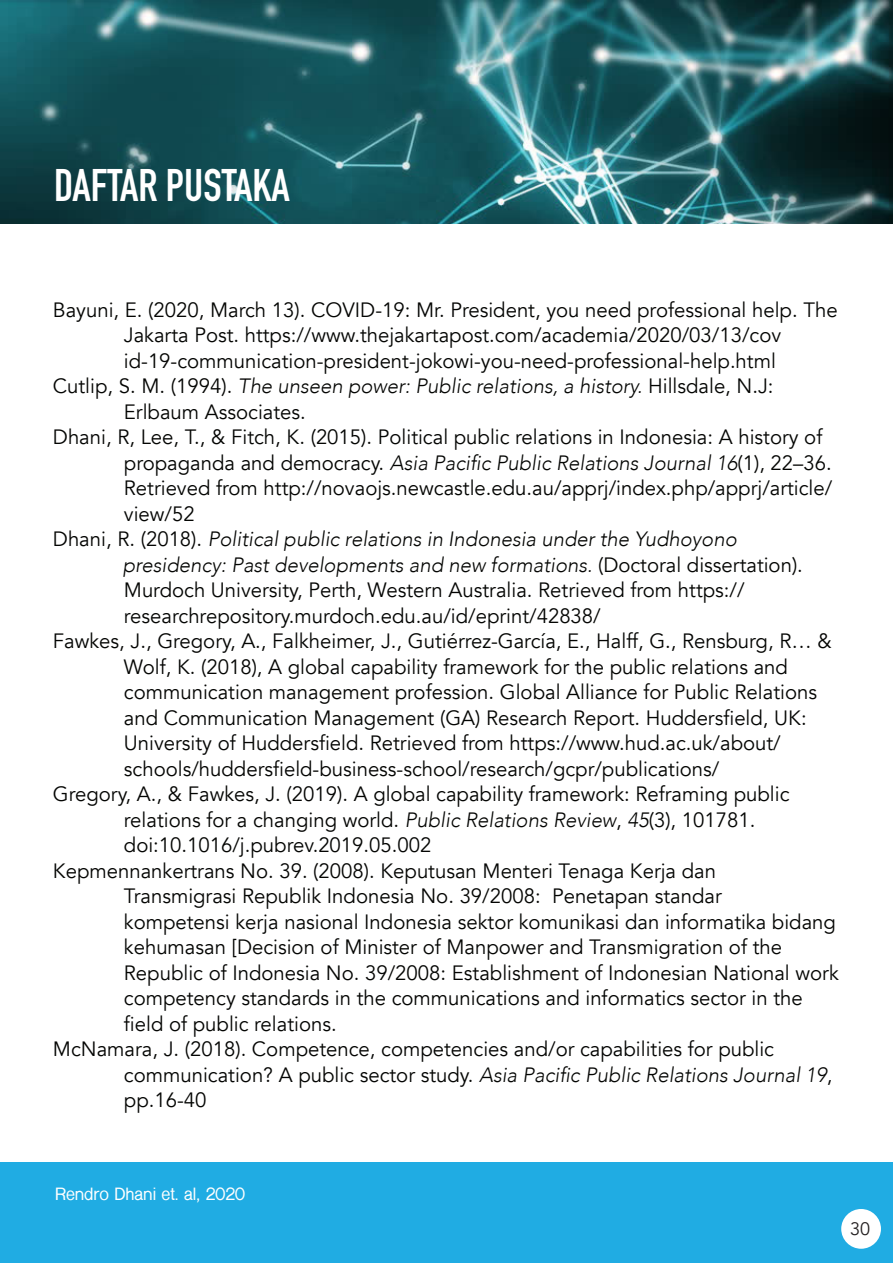
<style>
.page{position:relative;width:893px;height:1263px;background:#fff}
.page>*{position:absolute;margin:0;border:0;box-sizing:border-box;transform-origin:0 0}
.t1{font:700 45px "DIN Condensed";color:#fff}
.t2{font:20.7px "Avenir";color:#040503}
.t3{font:italic 300 20.7px "Avenir";color:#040503}
.t4{font:18px "Avenir";color:#231f20}
.t5{font:700 16.5px "Shree Dev 0714";color:#fff}
.s1{font-weight:400;font-style:normal}
.s2{font-weight:300;font-style:italic}
</style>
<div class="page">
<img style="left:0;top:0;width:893px;height:223px">
<div style="left:1px;top:1163px;width:892px;height:100px;background:#20ace3"></div>
<div style="left:841px;top:1209px;width:40px;height:40px;background:#fff;border-radius:50%"></div>
<p class="t1" style="left:54px;top:155px;width:237px">DAFTAR PUSTAKA</p>
<p class="t2" style="left:53px;top:297px;width:786px">Bayuni, E. (2020, March 13). COVID-19: Mr. President, you need professional help. The</p>
<p class="t2" style="left:124px;top:323px;width:659px">Jakarta Post. https://www.thejakartapost.com/academia/2020/03/13/cov</p>
<p class="t2" style="left:124px;top:348px;width:653px">id-19-communication-president-jokowi-you-need-professional-help.html</p>
<p class="t3" style="left:53px;top:374px;width:722px"><span class="s1">Cutlip, S. M. (1994).</span> The unseen power: Public relations, a history. <span class="s1">Hillsdale, N.J:</span></p>
<p class="t2" style="left:124px;top:399px;width:183px">Erlbaum Associates.</p>
<p class="t2" style="left:53px;top:425px;width:771px">Dhani, R, Lee, T., &amp; Fitch, K. (2015). Political public relations in Indonesia: A history of</p>
<p class="t3" style="left:124px;top:450px;width:709px"><span class="s1">propaganda and democracy.</span> Asia Pacific Public Relations Journal 16<span class="s1">(1), 22–36.</span></p>
<p class="t2" style="left:124px;top:476px;width:710px">Retrieved from http://novaojs.newcastle.edu.au/apprj/index.php/apprj/article/</p>
<p class="t2" style="left:124px;top:501px;width:72px">view/52</p>
<p class="t3" style="left:53px;top:527px;width:685px"><span class="s1">Dhani, R. (2018).</span> Political public relations in Indonesia under the Yudhoyono</p>
<p class="t3" style="left:123px;top:552px;width:682px">presidency: Past developments and new formations. <span class="s1">(Doctoral dissertation).</span></p>
<p class="t2" style="left:124px;top:578px;width:622px">Murdoch University, Perth, Western Australia. Retrieved from https://</p>
<p class="t2" style="left:124px;top:603px;width:478px">researchrepository.murdoch.edu.au/id/eprint/42838/</p>
<p class="t2" style="left:53px;top:629px;width:780px">Fawkes, J., Gregory, A., Falkheimer, J., Gutiérrez-García, E., Halff, G., Rensburg, R… &amp;</p>
<p class="t2" style="left:124px;top:654px;width:666px">Wolf, K. (2018), A global capability framework for the public relations and</p>
<p class="t2" style="left:124px;top:680px;width:695px">communication management profession. Global Alliance for Public Relations</p>
<p class="t2" style="left:124px;top:705px;width:684px">and Communication Management (GA) Research Report. Huddersfield, UK:</p>
<p class="t2" style="left:124px;top:731px;width:658px">University of Huddersfield. Retrieved from https://www.hud.ac.uk/about/</p>
<p class="t2" style="left:124px;top:756px;width:597px">schools/huddersfield-business-school/research/gcpr/publications/</p>
<p class="t2" style="left:53px;top:782px;width:738px">Gregory, A., &amp; Fawkes, J. (2019). A global capability framework: Reframing public</p>
<p class="t2" style="left:124px;top:807px;width:633px">relations for a changing world. <span class="s2">Public Relations Review</span>, <span class="s2">45</span>(3), 101781.</p>
<p class="t2" style="left:124px;top:833px;width:309px">doi:10.1016/j.pubrev.2019.05.002</p>
<p class="t2" style="left:53px;top:858px;width:665px">Kepmennankertrans No. 39. (2008). Keputusan Menteri Tenaga Kerja dan</p>
<p class="t2" style="left:124px;top:884px;width:599px">Transmigrasi Republik Indonesia No. 39/2008: Penetapan standar</p>
<p class="t2" style="left:124px;top:909px;width:714px">kompetensi kerja nasional Indonesia sektor komunikasi dan informatika bidang</p>
<p class="t2" style="left:124px;top:935px;width:660px">kehumasan [Decision of Minister of Manpower and Transmigration of the</p>
<p class="t2" style="left:124px;top:960px;width:716px">Republic of Indonesia No. 39/2008: Establishment of Indonesian National work</p>
<p class="t2" style="left:124px;top:986px;width:680px">competency standards in the communications and informatics sector in the</p>
<p class="t2" style="left:124px;top:1011px;width:214px">field of public relations.</p>
<p class="t2" style="left:53px;top:1037px;width:723px">McNamara, J. (2018). Competence, competencies and/or capabilities for public</p>
<p class="t3" style="left:124px;top:1062px;width:710px"><span class="s1">communication? A public sector study.</span> Asia Pacific Public Relations Journal 19<span class="s1">,</span></p>
<p class="t2" style="left:124px;top:1088px;width:84px">pp.16-40</p>
<p class="t5" style="left:55px;top:1185px;width:191px">Rendro Dhani et. al, 2020</p>
<p class="t4" style="left:850px;top:1218px;width:22px">30</p>
</div>
